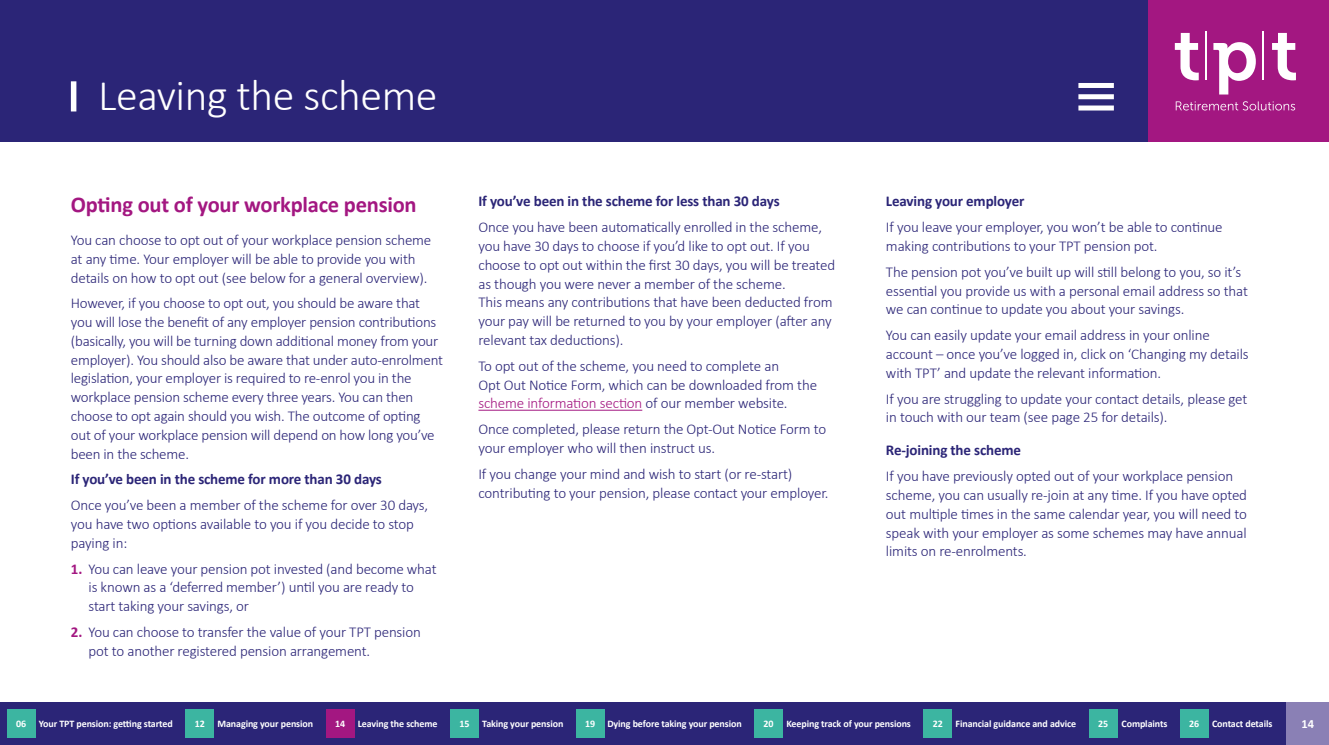
<style>
.page{position:relative;width:1329px;height:745px;background:#fff}
.page>*{position:absolute;margin:0;border:0;box-sizing:border-box;transform-origin:0 0}
.t1{font:300 43.75px "Calibri";letter-spacing:-.01em;color:#fff}
.t2{font:700 22.5px "Calibri";letter-spacing:-.01em;color:#a31781}
.t3{font:300 15px/18.8px "Calibri";letter-spacing:-.01em;color:#2b2577}
.t4{font:700 15px "Calibri";letter-spacing:-.01em;color:#2b2577}
.t5{font:700 12.5px "Calibri";color:#fff}
.t6{font:700 10px "Calibri";letter-spacing:-.01em;color:#fff}
.s1{font-weight:700;color:#a31781}
.s2{color:#a31781}
</style>
<div class="page">
<div style="left:0;top:0;width:1148px;height:142px;background:#2b2577"></div>
<hr style="left:478px;top:409px;width:164px;height:1px;background:#a31781">
<div style="left:1148px;top:0;width:181px;height:142px;background:#a31781"></div>
<svg style="left:1176px;top:101px;width:119px;height:9px"></svg>
<svg style="left:1175px;top:33px;width:24px;height:47px"></svg>
<svg style="left:1272px;top:33px;width:24px;height:47px"></svg>
<svg style="left:1213px;top:42px;width:43px;height:52px"></svg>
<hr style="left:1205px;top:31px;width:1px;height:49px;background:#fff">
<hr style="left:1262px;top:31px;width:1px;height:49px;background:#fff">
<div style="left:1078px;top:83px;width:36px;height:5px;background:#fff"></div>
<div style="left:1078px;top:94px;width:36px;height:5px;background:#fff"></div>
<div style="left:1078px;top:105px;width:36px;height:5px;background:#fff"></div>
<div style="left:71px;top:81px;width:5px;height:30px;background:#fff"></div>
<div style="left:0;top:702px;width:1307px;height:42px;background:#2b2577"></div>
<div style="left:7px;top:709px;width:28px;height:28px;background:#3cb5a1"></div>
<div style="left:186px;top:709px;width:28px;height:28px;background:#3cb5a1"></div>
<div style="left:326px;top:709px;width:28px;height:28px;background:#a31781"></div>
<div style="left:450px;top:709px;width:29px;height:28px;background:#3cb5a1"></div>
<div style="left:576px;top:709px;width:28px;height:28px;background:#3cb5a1"></div>
<div style="left:754px;top:709px;width:29px;height:28px;background:#3cb5a1"></div>
<div style="left:924px;top:709px;width:28px;height:28px;background:#3cb5a1"></div>
<div style="left:1089px;top:709px;width:28px;height:28px;background:#3cb5a1"></div>
<div style="left:1180px;top:709px;width:28px;height:28px;background:#3cb5a1"></div>
<div style="left:1286px;top:702px;width:43px;height:42px;background:#8a80b5"></div>
<h1 class="t1" style="left:98px;top:68px;width:341px">Leaving the scheme</h1>
<h2 class="t2" style="left:71px;top:188px;width:347px">Opting out of your workplace pension</h2>
<p class="t3" style="left:71px;top:230px;width:362px">You can choose to opt out of your workplace pension scheme at any time. Your employer will be able to provide you with details on how to opt out (see below for a general overview).</p>
<p class="t3" style="left:71px;top:294px;width:374px">However, if you choose to opt out, you should be aware that you will lose the benefit of any employer pension contributions (basically, you will be turning down additional money from your employer). You should also be aware that under auto-enrolment legislation, your employer is required to re-enrol you in the workplace pension scheme every three years. You can then choose to opt again should you wish. The outcome of opting out of your workplace pension will depend on how long you’ve been in the scheme.</p>
<p class="t4" style="left:71px;top:468px;width:312px">If you’ve been in the scheme for more than 30 days</p>
<p class="t3" style="left:71px;top:495px;width:359px">Once you’ve been a member of the scheme for over 30 days, you have two options available to you if you decide to stop paying in:</p>
<p class="t3" style="left:89px;top:559px;width:349px;text-indent:-18px"><span class="s1">1.</span> You can leave your pension pot invested (and become what is known as a ‘deferred member’) until you are ready to start taking your savings, or</p>
<p class="t3" style="left:89px;top:622px;width:334px;text-indent:-18px"><span class="s1">2.</span> You can choose to transfer the value of your TPT pension pot to another registered pension arrangement.</p>
<p class="t4" style="left:478px;top:191px;width:303px">If you’ve been in the scheme for less than 30 days</p>
<p class="t3" style="left:478px;top:217px;width:358px">Once you have been automatically enrolled in the scheme, you have 30 days to choose if you’d like to opt out. If you choose to opt out within the first 30 days, you will be treated as though you were never a member of the scheme.<br>This means any contributions that have been deducted from your pay will be returned to you by your employer (after any relevant tax deductions).</p>
<p class="t3" style="left:478px;top:356px;width:340px">To opt out of the scheme, you need to complete an<br>Opt Out Notice Form, which can be downloaded from the <span class="s2">scheme information section</span> of our member website.</p>
<p class="t3" style="left:478px;top:419px;width:349px">Once completed, please return the Opt-Out Notice Form to your employer who will then instruct us.</p>
<p class="t3" style="left:478px;top:464px;width:352px">If you change your mind and wish to start (or re-start) contributing to your pension, please contact your employer.</p>
<p class="t4" style="left:886px;top:191px;width:140px">Leaving your employer</p>
<p class="t3" style="left:886px;top:217px;width:338px">If you leave your employer, you won’t be able to continue making contributions to your TPT pension pot.</p>
<p class="t3" style="left:886px;top:262px;width:363px">The pension pot you’ve built up will still belong to you, so it’s essential you provide us with a personal email address so that we can continue to update you about your savings.</p>
<p class="t3" style="left:886px;top:325px;width:364px">You can easily update your email address in your online account – once you’ve logged in, click on ‘Changing my details with TPT’ and update the relevant information.</p>
<p class="t3" style="left:886px;top:389px;width:363px">If you are struggling to update your contact details, please get in touch with our team (see page 25 for details).</p>
<p class="t4" style="left:886px;top:439px;width:137px">Re-joining the scheme</p>
<p class="t3" style="left:886px;top:466px;width:363px">If you have previously opted out of your workplace pension scheme, you can usually re-join at any time. If you have opted out multiple times in the same calendar year, you will need to speak with your employer as some schemes may have annual limits on re-enrolments.</p>
<p class="t6" style="left:16px;top:716px;width:12px">06</p>
<p class="t6" style="left:39px;top:716px;width:135px">Your TPT pension: getting started</p>
<p class="t6" style="left:195px;top:716px;width:12px">12</p>
<p class="t6" style="left:217px;top:716px;width:97px">Managing your pension</p>
<p class="t6" style="left:335px;top:716px;width:12px">14</p>
<p class="t6" style="left:358px;top:716px;width:81px">Leaving the scheme</p>
<p class="t6" style="left:459px;top:716px;width:12px">15</p>
<p class="t6" style="left:482px;top:716px;width:83px">Taking your pension</p>
<p class="t6" style="left:585px;top:716px;width:158px">19 Dying before taking your pension</p>
<p class="t6" style="left:763px;top:716px;width:12px">20</p>
<p class="t6" style="left:786px;top:716px;width:126px">Keeping track of your pensions</p>
<p class="t6" style="left:933px;top:716px;width:12px">22</p>
<p class="t6" style="left:955px;top:716px;width:122px">Financial guidance and advice</p>
<p class="t6" style="left:1098px;top:716px;width:12px">25</p>
<p class="t6" style="left:1121px;top:716px;width:47px">Complaints</p>
<p class="t6" style="left:1189px;top:716px;width:12px">26</p>
<p class="t6" style="left:1212px;top:716px;width:62px">Contact details</p>
<p class="t5" style="left:1301px;top:715px;width:14px">14</p>
</div>
